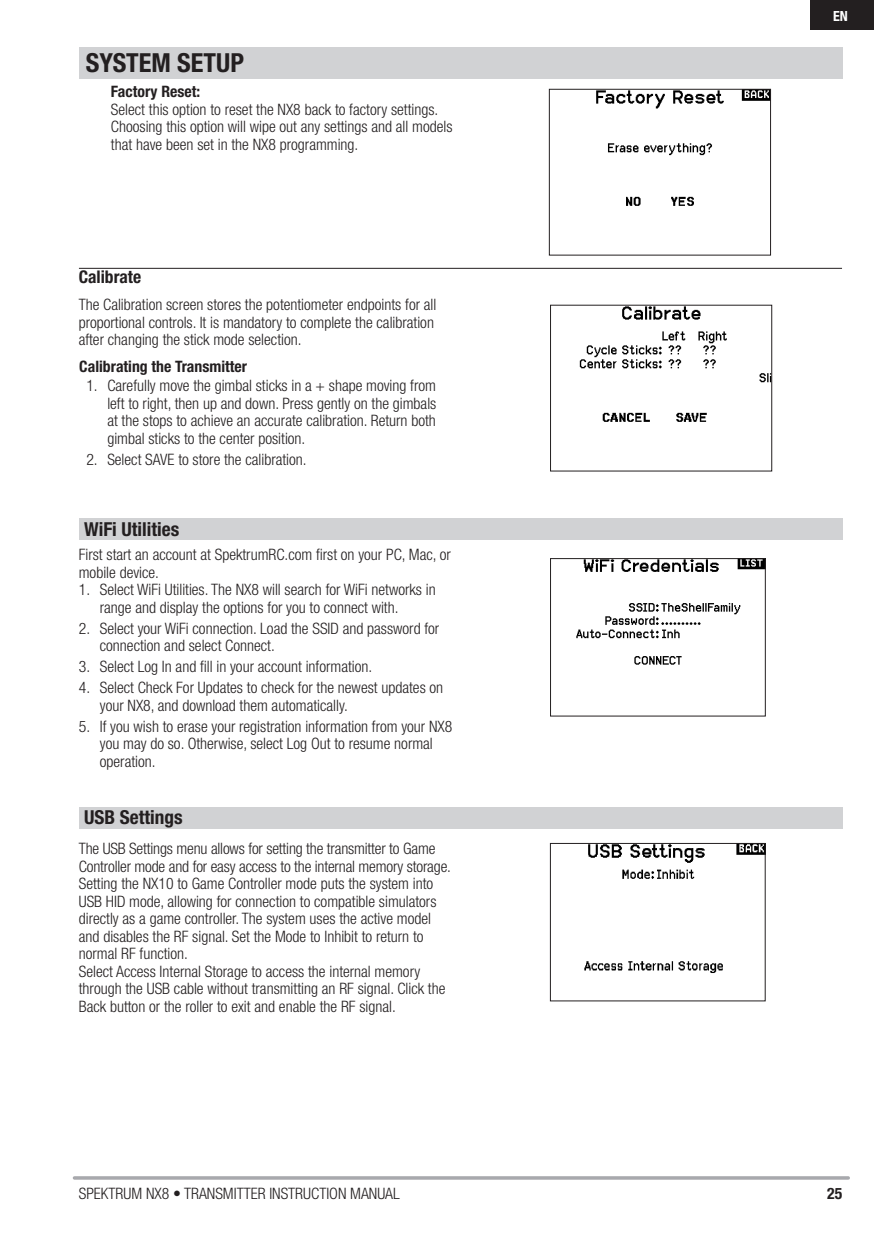
<style>
.page{position:relative;width:874px;height:1241px;background:#fff}
.page>*{position:absolute;margin:0;border:0;box-sizing:border-box;transform-origin:0 0}
.t1{font:700 condensed 26.25px "Helvetica Neue LT Std";color:#231f20}
.Subead{font:700 condensed 19.25px "Helvetica Neue LT Std";color:#231f20}
.subsub{font:700 condensed 17.5px "Helvetica Neue LT Std";color:#231f20}
.SPM_TX_Body_Text{font:300 condensed 15.75px/17.5px "Helvetica Neue LT Std";color:#231f20}
.body{font:300 condensed 15.75px/17.5px "Helvetica Neue LT Std";color:#231f20}
.num_list{font:700 condensed 15.75px "Helvetica Neue LT Std";color:#231f20}
.t2{font:700 condensed 14px "Helvetica Neue LT Std";color:#fff}
</style>
<div class="page">
<svg style="left:74px;top:1176px;width:773px;height:3px;background:#adaeb2"></svg>
<div style="left:809px;top:0;width:64px;height:30px;background:#231f20"></div>
<img style="left:579px;top:307px;width:190px;height:115px">
<img style="left:596px;top:91px;width:172px;height:115px">
<div style="left:548px;top:89px;width:222px;height:166px;border:1px solid #231f20"></div>
<div style="left:79px;top:47px;width:763px;height:32px;background:#d1d2d4"></div>
<hr style="left:79px;top:268px;width:762px;height:1px;background:#231f20">
<div style="left:79px;top:518px;width:763px;height:21px;background:#d1d2d4"></div>
<div style="left:79px;top:807px;width:763px;height:21px;background:#d1d2d4"></div>
<img style="left:576px;top:560px;width:187px;height:105px">
<div style="left:550px;top:558px;width:215px;height:158px;border:1px solid #231f20"></div>
<img style="left:584px;top:844px;width:179px;height:129px">
<div style="left:549px;top:842px;width:216px;height:159px;border:1px solid #231f20"></div>
<p class="t1" style="left:86px;top:47px;width:159px">SYSTEM SETUP</p>
<p class="num_list" style="left:111px;top:82px;width:91px">Factory Reset:</p>
<p class="SPM_TX_Body_Text" style="left:111px;top:100px;width:343px">Select this option to reset the NX8 back to factory settings.<br>Choosing this option will wipe out any settings and all models that have been set in the NX8 programming.</p>
<p class="subsub" style="left:79px;top:266px;width:64px">Calibrate</p>
<p class="SPM_TX_Body_Text" style="left:79px;top:296px;width:359px">The Calibration screen stores the potentiometer endpoints for all proportional controls. It is mandatory to complete the calibration after changing the stick mode selection.</p>
<p class="num_list" style="left:79px;top:356px;width:169px">Calibrating the Transmitter</p>
<p class="SPM_TX_Body_Text" style="left:107px;top:376px;width:330px;text-align:justify;text-indent:-21px">1. Carefully move the gimbal sticks in a + shape moving from left to right, then up and down. Press gently on the gimbals at the stops to achieve an accurate calibration. Return both gimbal sticks to the center position.</p>
<p class="SPM_TX_Body_Text" style="left:86px;top:450px;width:222px">2. Select SAVE to store the calibration.</p>
<p class="Subead" style="left:84px;top:517px;width:97px">WiFi Utilities</p>
<p class="body" style="left:79px;top:545px;width:373px">First start an account at SpektrumRC.com first on your PC, Mac, or mobile device.</p>
<p class="SPM_TX_Body_Text" style="left:100px;top:580px;width:337px;text-indent:-21px">1. Select WiFi Utilities. The NX8 will search for WiFi networks in range and display the options for you to connect with.</p>
<p class="SPM_TX_Body_Text" style="left:100px;top:619px;width:341px;text-indent:-21px">2. Select your WiFi connection. Load the SSID and password for connection and select Connect.</p>
<p class="SPM_TX_Body_Text" style="left:79px;top:657px;width:295px">3. Select Log In and fill in your account information.</p>
<p class="SPM_TX_Body_Text" style="left:100px;top:678px;width:345px;text-indent:-21px">4. Select Check For Updates to check for the newest updates on your NX8, and download them automatically.</p>
<p class="SPM_TX_Body_Text" style="left:100px;top:717px;width:354px;text-indent:-21px">5. If you wish to erase your registration information from your NX8 you may do so. Otherwise, select Log Out to resume normal operation.</p>
<p class="Subead" style="left:84px;top:805px;width:100px">USB Settings</p>
<p class="SPM_TX_Body_Text" style="left:79px;top:839px;width:373px">The USB Settings menu allows for setting the transmitter to Game<br>Controller mode and for easy access to the internal memory storage.</p>
<p class="SPM_TX_Body_Text" style="left:79px;top:874px;width:359px">Setting the NX10 to Game Controller mode puts the system into USB HID mode, allowing for connection to compatible simulators directly as a game controller. The system uses the active model and disables the RF signal. Set the Mode to Inhibit to return to normal RF function.</p>
<p class="SPM_TX_Body_Text" style="left:79px;top:962px;width:368px">Select Access Internal Storage to access the internal memory through the USB cable without transmitting an RF signal. Click the<br>Back button or the roller to exit and enable the RF signal.</p>
<p class="t2" style="left:832px;top:7px;width:16px">EN</p>
<p class="SPM_TX_Body_Text" style="left:79px;top:1184px;width:322px">SPEKTRUM NX8 • TRANSMITTER INSTRUCTION MANUAL</p>
<p class="num_list" style="left:826px;top:1183px;width:17px">25</p>
</div>
